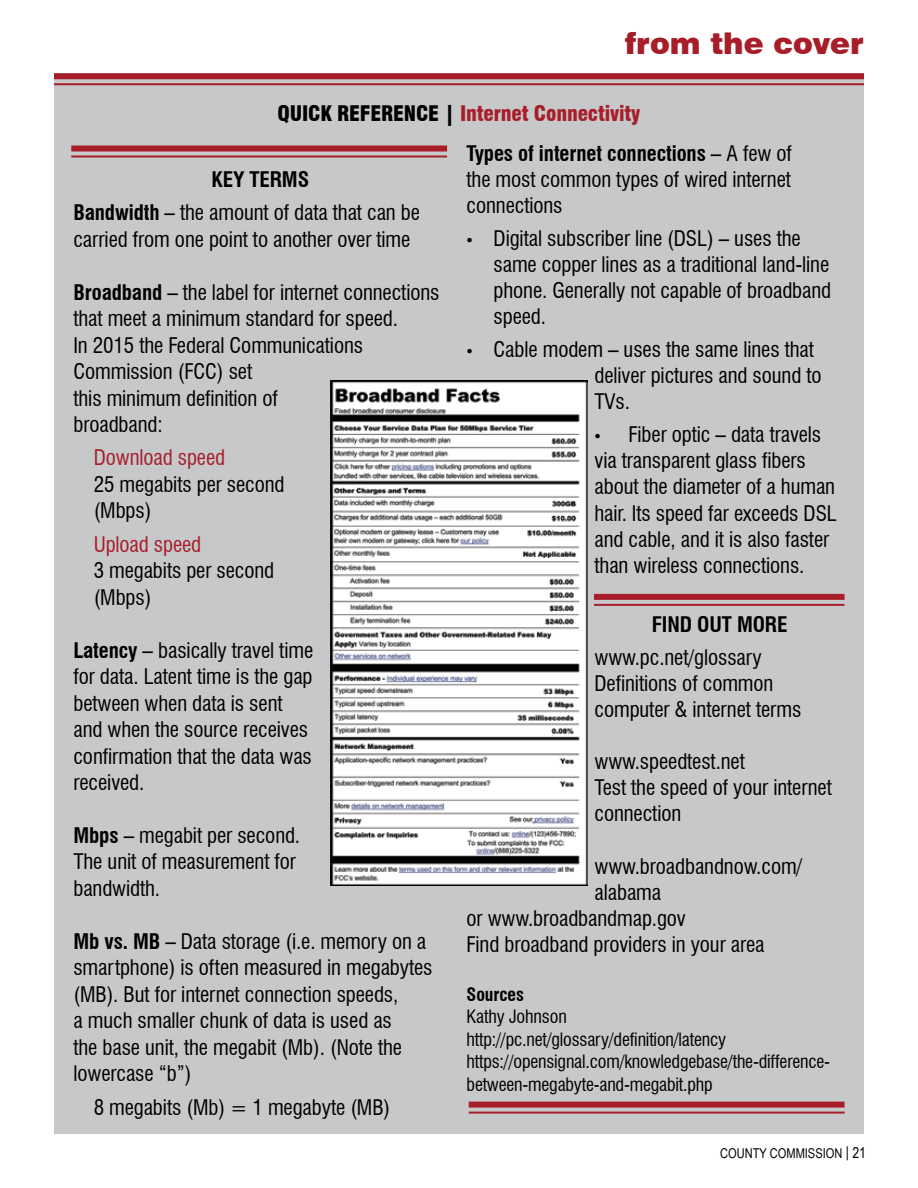
<style>
.page{position:relative;width:918px;height:1188px;background:#fff}
.page>*{position:absolute;margin:0;border:0;box-sizing:border-box;transform-origin:0 0}
.t1{font:900 30px "Swiss 721 BT";color:#a71e2a}
.t2{font:condensed 21px/26.5px "Swiss 721 BT";letter-spacing:-.005em;color:#000}
.t3{font:900 condensed 21px "Swiss 721 BT";letter-spacing:-.01em;color:#a71e2a}
.t4{font:condensed 21px "Swiss 721 BT";letter-spacing:-.005em;color:#a71e2a}
.t5{font:700 condensed 21px "Swiss 721 BT";letter-spacing:-.005em;color:#000}
.t6{font:condensed 18px/22.5px "Swiss 721 BT";letter-spacing:-.01em;color:#000}
.t7{font:700 condensed 18px "Swiss 721 BT";letter-spacing:-.005em;color:#000}
.t8{font:13.5px "Arial Narrow";color:#000}
.s1{color:#000}
.s2{font-weight:700}
.s3{font-family:"Garamond";font-stretch:normal;font-size:18px}
.s4{font-size:15px}
</style>
<div class="page">
<div style="left:54px;top:73px;width:810px;height:1061px;background:#c7c8ca"></div>
<div style="left:54px;top:73px;width:810px;height:6px;background:#a71e2a"></div>
<hr style="left:54px;top:83px;width:810px;height:2px;background:#a71e2a">
<div style="left:71px;top:146px;width:376px;height:6px;background:#a71e2a"></div>
<hr style="left:71px;top:155px;width:376px;height:2px;background:#a71e2a">
<img style="left:331px;top:380px;width:257px;height:506px">
<div style="left:594px;top:594px;width:251px;height:6px;background:#a71e2a"></div>
<hr style="left:594px;top:604px;width:251px;height:2px;background:#a71e2a">
<div style="left:469px;top:1102px;width:376px;height:6px;background:#a71e2a"></div>
<hr style="left:469px;top:1112px;width:376px;height:2px;background:#a71e2a">
<h1 class="t1" style="left:625px;top:25px;width:241px">from the cover</h1>
<p class="t3" style="left:278px;top:100px;width:364px"><span class="s1">QUICK REFERENCE |</span> Internet Connectivity</p>
<p class="t2" style="left:73px;top:163px;width:348px;line-height:33.2px;text-indent:138px"><span class="s2">KEY TERMS<br>Bandwidth</span> – the amount of data that can be</p>
<p class="t2" style="left:73px;top:226px;width:338px">carried from one point to another over time</p>
<p class="t2" style="left:73px;top:279px;width:368px"><span class="s2">Broadband</span> – the label for internet connections that meet a minimum standard for speed.<br>In 2015 the Federal Communications<br>Commission (FCC) set<br>this minimum definition of<br>broadband:</p>
<p class="t4" style="left:94px;top:445px;width:133px">Download speed</p>
<p class="t2" style="left:94px;top:471px;width:192px">25 megabits per second (Mbps)</p>
<p class="t4" style="left:94px;top:531px;width:109px">Upload speed</p>
<p class="t2" style="left:94px;top:557px;width:182px">3 megabits per second (Mbps)</p>
<p class="t2" style="left:73px;top:637px;width:241px"><span class="s2">Latency</span> – basically travel time for data. Latent time is the gap between when data is sent and when the source receives confirmation that the data was received.</p>
<p class="t2" style="left:73px;top:822px;width:228px"><span class="s2">Mbps</span> – megabit per second.<br>The unit of measurement for bandwidth.</p>
<p class="t2" style="left:73px;top:928px;width:361px"><span class="s2">Mb vs. MB</span> – Data storage (i.e. memory on a smartphone) is often measured in megabytes (MB). But for internet connection speeds,<br>a much smaller chunk of data is used as<br>the base unit, the megabit (Mb). (Note the lowercase “b”)</p>
<p class="t2" style="left:94px;top:1094px;width:298px">8 megabits (Mb) = 1 megabyte (MB)</p>
<p class="t2" style="left:467px;top:140px;width:327px;line-height:26.1px;text-align:justify"><span class="s2">Types of internet connections</span> – A few of the most common types of wired internet connections</p>
<p class="t2" style="left:494px;top:225px;width:339px;line-height:26.1px;text-indent:-27px"><span class="s3">•</span> Digital subscriber line (DSL) – uses the same copper lines as a traditional land-line phone. Generally not capable of broadband speed.</p>
<p class="t2" style="left:595px;top:336px;width:229px;line-height:26.1px;text-indent:-128px"><span class="s3">•</span> Cable modem – uses the same lines that deliver pictures and sound to<br>TVs.</p>
<p class="t2" style="left:595px;top:421px;width:244px;line-height:26.1px"><span class="s3">•</span> Fiber optic – data travels via transparent glass fibers about the diameter of a human hair. Its speed far exceeds DSL and cable, and it is also faster than wireless connections.</p>
<p class="t5" style="left:652px;top:612px;width:137px">FIND OUT MORE</p>
<p class="t2" style="left:595px;top:644px;width:209px;line-height:26.1px">www.pc.net/glossary<br>Definitions of common computer &amp; internet terms</p>
<p class="t2" style="left:595px;top:748px;width:239px;line-height:26.1px">www.speedtest.net<br>Test the speed of your internet connection</p>
<p class="t2" style="left:595px;top:853px;width:209px">www.broadbandnow.com/</p>
<p class="t2" style="left:595px;top:879px;width:68px">alabama</p>
<p class="t2" style="left:467px;top:905px;width:221px">or www.broadbandmap.gov</p>
<p class="t2" style="left:467px;top:931px;width:300px">Find broadband providers in your area</p>
<p class="t7" style="left:467px;top:983px;width:59px">Sources</p>
<p class="t6" style="left:467px;top:1005px;width:365px">Kathy Johnson http://pc.net/glossary/definition/latency https://opensignal.com/knowledgebase/the-difference&shy;between-megabyte-and-megabit.php</p>
<p class="t8" style="left:720px;top:1144px;width:147px">COUNTY COMMISSION <span class="s4">| 21</span></p>
</div>
